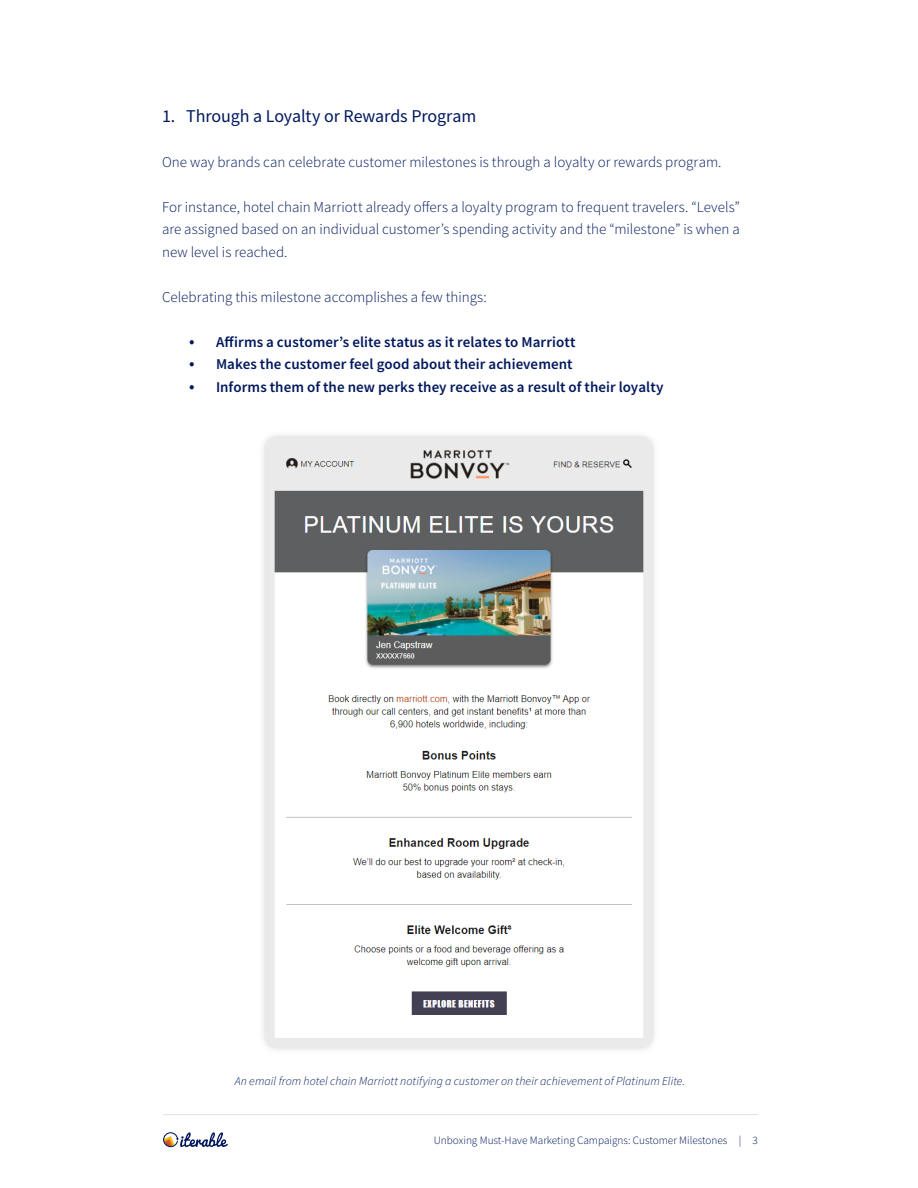
<style>
.page{position:relative;width:918px;height:1188px;background:#fff}
.page>*{position:absolute;margin:0;border:0;box-sizing:border-box;transform-origin:0 0}
.t1{font:18px "Source Sans Pro";letter-spacing:-.005em;color:#00185c}
.t2{font:300 15px/22.5px "Source Sans Pro";color:#00185c;text-align:justify}
.t3{font:600 15px "Source Sans Pro";letter-spacing:.005em;color:#00185c}
.t4{font:italic 300 12px "Source Sans Pro";letter-spacing:.005em;color:#00185c}
.t5{font:300 11.25px "Source Sans Pro";color:#00185c}
.s1{font-weight:400;font-size:18px}
</style>
<div class="page">
<div style="left:258px;top:430px;width:402px;height:624px;background:#f8f9fa"></div>
<img style="left:265px;top:436px;width:388px;height:612px">
<svg style="left:163px;top:1132px;width:65px;height:15px"></svg>
<hr style="left:163px;top:1114px;width:595px;height:1px;background:#dce1ea">
<p class="t1" style="left:162px;top:104px;width:316px">1. Through a Loyalty or Rewards Program</p>
<p class="t2" style="left:162px;top:150px;width:561px">One way brands can celebrate customer milestones is through a loyalty or rewards program.</p>
<p class="t2" style="left:162px;top:195px;width:579px">For instance, hotel chain Marriott already offers a loyalty program to frequent travelers. “Levels” are assigned based on an individual customer’s spending activity and the “milestone” is when a new level is reached.</p>
<p class="t2" style="left:162px;top:285px;width:326px">Celebrating this milestone accomplishes a few things:</p>
<p class="t3" style="left:189px;top:332px;width:388px"><span class="s1">•</span> Affirms a customer’s elite status as it relates to Marriott</p>
<p class="t3" style="left:189px;top:354px;width:385px"><span class="s1">•</span> Makes the customer feel good about their achievement</p>
<p class="t3" style="left:189px;top:377px;width:476px"><span class="s1">•</span> Informs them of the new perks they receive as a result of their loyalty</p>
<p class="t4" style="left:235px;top:1074px;width:452px">An email from hotel chain Marriott notifying a customer on their achievement of Platinum Elite.</p>
<p class="t5" style="left:434px;top:1133px;width:326px">Unboxing Must-Have Marketing Campaigns: Customer Milestones | 3</p>
</div>
